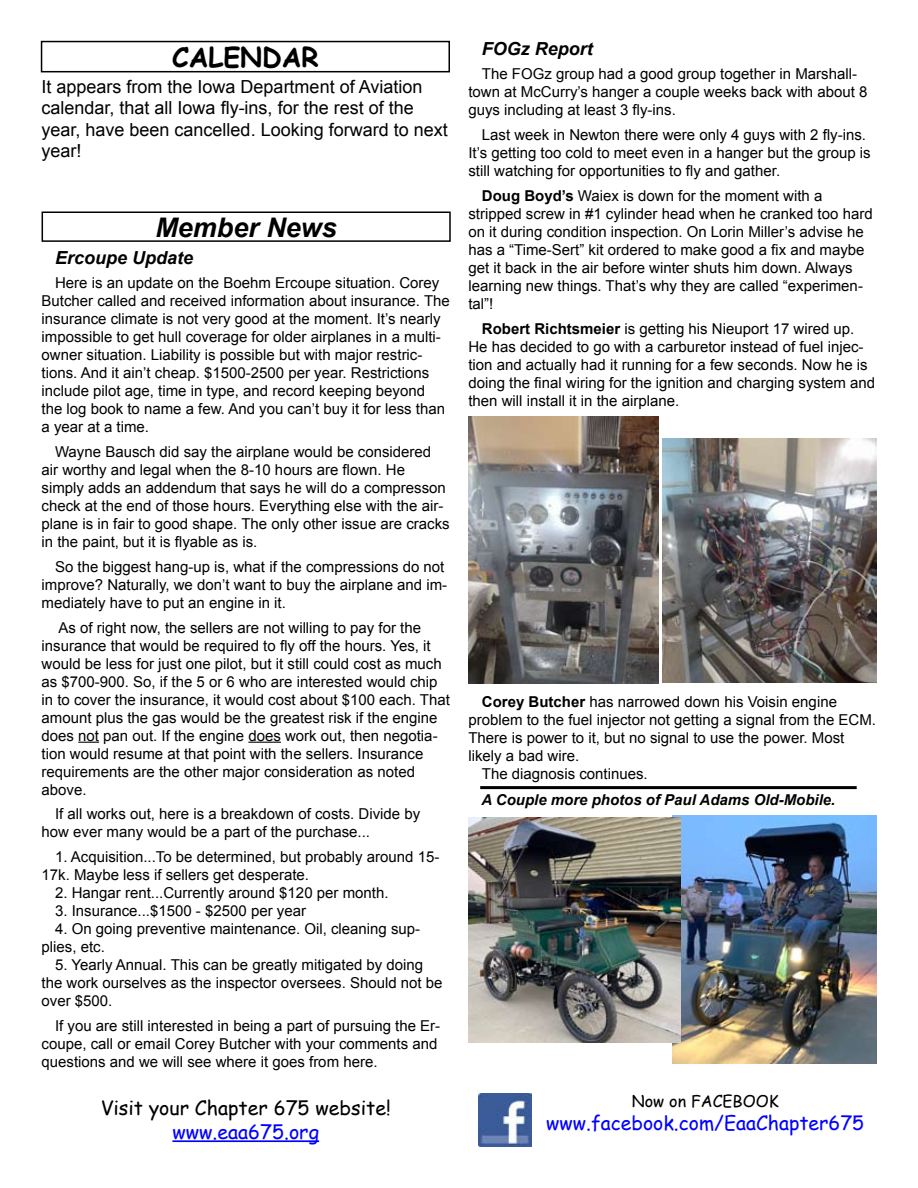
<style>
.page{position:relative;width:918px;height:1188px;background:#fff}
.page>*{position:absolute;margin:0;border:0;box-sizing:border-box;transform-origin:0 0}
.t1{font:italic 700 27px "Arial";color:#000}
.t2{font:700 27px "Comic Sans MS";color:#000}
.t3{font:19.65px "Comic Sans MS";color:#000}
.t4{font:19.65px "Comic Sans MS";color:#00f}
.t5{font:19.5px "Comic Sans MS";color:#00f}
.t6{font:18px/21.6px "Arial";color:#000}
.t7{font:italic 700 18px "Arial";color:#000}
.t8{font:16.2px "Comic Sans MS";color:#000}
.t9{font:15px/18px "Arial";color:#000}
.t10{font:italic 700 15px "Arial";color:#000}
.s1{font-weight:700}
</style>
<div class="page">
<div style="left:41px;top:41px;width:409px;height:31px;border:2px solid #000"></div>
<hr style="left:172px;top:1140px;width:147px;height:2px;background:#00f">
<div style="left:42px;top:212px;width:409px;height:30px;border:2px solid #000"></div>
<svg style="left:78px;top:742px;width:21px;height:1px"></svg>
<hr style="left:248px;top:742px;width:33px;height:1px;background:#000">
<img style="left:479px;top:1094px;width:53px;height:52px">
<hr style="left:480px;top:786px;width:377px;height:3px;background:#000">
<img style="left:663px;top:438px;width:213px;height:245px">
<img style="left:468px;top:416px;width:190px;height:267px">
<img style="left:672px;top:815px;width:204px;height:249px">
<img style="left:468px;top:817px;width:213px;height:225px">
<h1 class="t2" style="left:172px;top:38px;width:148px">CALENDAR</h1>
<p class="t6" style="left:42px;top:76px;width:408px">It appears from the Iowa Department of Aviation calendar, that all Iowa fly-ins, for the rest of the year, have been cancelled. Looking forward to next year!</p>
<h1 class="t1" style="left:155px;top:209px;width:183px">Member News</h1>
<p class="t7" style="left:55px;top:245px;width:140px">Ercoupe Update</p>
<p class="t9" style="left:42px;top:274px;width:410px;text-indent:14px">Here is an update on the Boehm Ercoupe situation. Corey Butcher called and received information about insurance. The insurance climate is not very good at the moment. It’s nearly impossible to get hull coverage for older airplanes in a multi&shy;owner situation. Liability is possible but with major restric&shy;tions. And it ain’t cheap. $1500-2500 per year. Restrictions include pilot age, time in type, and record keeping beyond<br>the log book to name a few. And you can’t buy it for less than a year at a time.</p>
<p class="t9" style="left:42px;top:443px;width:410px;text-indent:14px">Wayne Bausch did say the airplane would be considered air worthy and legal when the 8-10 hours are flown. He simply adds an addendum that says he will do a compresson check at the end of those hours. Everything else with the air&shy;plane is in fair to good shape. The only other issue are cracks in the paint, but it is flyable as is.</p>
<p class="t9" style="left:42px;top:558px;width:407px;text-indent:14px">So the biggest hang-up is, what if the compressions do not improve? Naturally, we don’t want to buy the airplane and im&shy;mediately have to put an engine in it.</p>
<p class="t9" style="left:42px;top:618px;width:410px;text-indent:17px">As of right now, the sellers are not willing to pay for the insurance that would be required to fly off the hours. Yes, it would be less for just one pilot, but it still could cost as much as $700-900. So, if the 5 or 6 who are interested would chip in to cover the insurance, it would cost about $100 each. That amount plus the gas would be the greatest risk if the engine does not pan out. If the engine does work out, then negotia&shy;tion would resume at that point with the sellers. Insurance requirements are the other major consideration as noted above.</p>
<p class="t9" style="left:42px;top:805px;width:380px;text-indent:14px">If all works out, here is a breakdown of costs. Divide by how ever many would be a part of the purchase...</p>
<p class="t9" style="left:42px;top:848px;width:399px;text-indent:14px">1. Acquisition...To be determined, but probably around 15-<br>17k. Maybe less if sellers get desperate.</p>
<p class="t9" style="left:55px;top:884px;width:335px">2. Hangar rent...Currently around $120 per month.</p>
<p class="t9" style="left:55px;top:902px;width:252px">3. Insurance...$1500 - $2500 per year</p>
<p class="t9" style="left:42px;top:920px;width:380px;text-indent:14px">4. On going preventive maintenance. Oil, cleaning sup&shy;plies, etc.</p>
<p class="t9" style="left:42px;top:956px;width:403px;text-indent:14px">5. Yearly Annual. This can be greatly mitigated by doing the work ourselves as the inspector oversees. Should not be over $500.</p>
<p class="t9" style="left:42px;top:1017px;width:400px;text-indent:14px">If you are still interested in being a part of pursuing the Er&shy;coupe, call or email Corey Butcher with your comments and questions and we will see where it goes from here.</p>
<h2 class="t3" style="left:101px;top:1093px;width:292px">Visit your Chapter 675 website!</h2>
<h2 class="t4" style="left:172px;top:1117px;width:148px">www.eaa675.org</h2>
<p class="t7" style="left:482px;top:36px;width:113px">FOGz Report</p>
<p class="t9" style="left:468px;top:65px;width:401px;text-indent:14px">The FOGz group had a good group together in Marshall&shy;town at McCurry’s hanger a couple weeks back with about 8 guys including at least 3 fly-ins.</p>
<p class="t9" style="left:468px;top:126px;width:404px;text-indent:14px">Last week in Newton there were only 4 guys with 2 fly-ins.<br>It’s getting too cold to meet even in a hanger but the group is still watching for opportunities to fly and gather.</p>
<p class="t9" style="left:468px;top:187px;width:406px;text-indent:14px"><span class="s1">Doug Boyd’s</span> Waiex is down for the moment with a stripped screw in #1 cylinder head when he cranked too hard on it during condition inspection. On Lorin Miller’s advise he has a “Time-Sert” kit ordered to make good a fix and maybe get it back in the air before winter shuts him down. Always learning new things. That’s why they are called “experimen&shy;tal”!</p>
<p class="t9" style="left:468px;top:320px;width:408px;text-indent:14px"><span class="s1">Robert Richtsmeier</span> is getting his Nieuport 17 wired up.<br>He has decided to go with a carburetor instead of fuel injec&shy;tion and actually had it running for a few seconds. Now he is doing the final wiring for the ignition and charging system and then will install it in the airplane.</p>
<p class="t9" style="left:482px;top:693px;width:357px"><span class="s1">Corey Butcher</span> has narrowed down his Voisin engine</p>
<p class="t9" style="left:468px;top:711px;width:409px">problem to the fuel injector not getting a signal from the ECM.</p>
<p class="t9" style="left:468px;top:729px;width:378px">There is power to it, but no signal to use the power. Most</p>
<p class="t9" style="left:468px;top:747px;width:112px">likely a bad wire.</p>
<p class="t9" style="left:482px;top:765px;width:167px">The diagnosis continues.</p>
<p class="t10" style="left:482px;top:789px;width:355px">A Couple more photos of Paul Adams Old-Mobile.</p>
<p class="t8" style="left:632px;top:1089px;width:148px">Now on FACEBOOK</p>
<h3 class="t5" style="left:546px;top:1108px;width:319px">www.facebook.com/EaaChapter675</h3>
</div>
